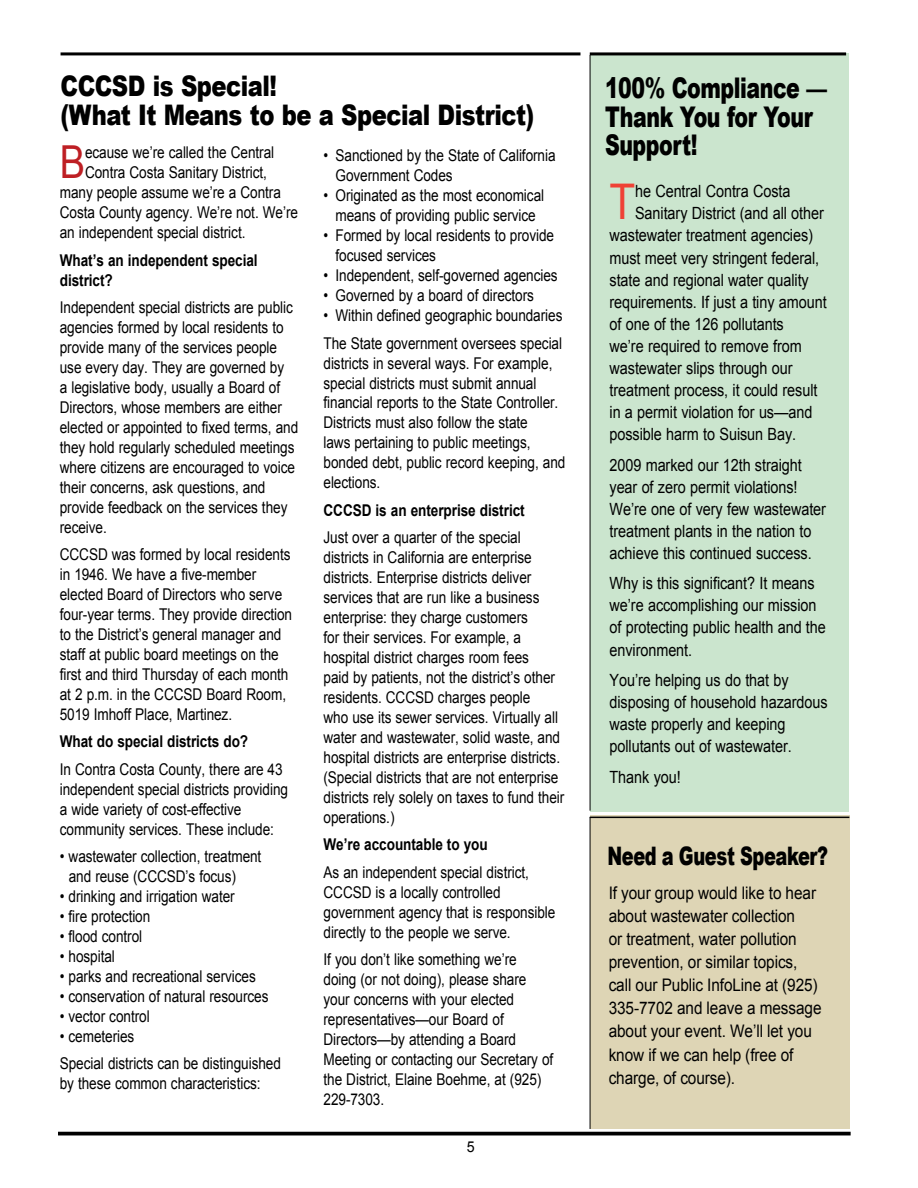
<style>
.page{position:relative;width:918px;height:1188px;background:#fff}
.page>*{position:absolute;margin:0;border:0;box-sizing:border-box;transform-origin:0 0}
.t1{font:49.2px "Arial";color:#ef4135;scale:.86 1}
.t2{font:45.45px "Arial";color:#be1f24;scale:.84 1}
.t3{font:900 28.5px/28.5px "Arial";letter-spacing:-.02em;color:#000;scale:.72 1}
.t4{font:900 28.35px/28.5px "Arial";letter-spacing:-.02em;color:#000;scale:.8 1}
.t5{font:900 25.5px "Arial";letter-spacing:-.02em;color:#000;scale:.7 1}
.t6{font:17.4px/23.1px "Arial";letter-spacing:-.005em;color:#000;scale:.89 1}
.t7{font:16.8px/22px "Arial";letter-spacing:-.005em;color:#000;scale:.86 1}
.t8{font:16.2px/20px "Arial";letter-spacing:-.005em;color:#000;scale:.84 1}
.t9{font:700 16.2px/20px "Arial";letter-spacing:-.005em;color:#000;scale:.84 1}
.t10{font:15px "Arial";color:#000;scale:.95 1}
</style>
<div class="page">
<div style="left:590px;top:816px;width:260px;height:313px;background:#ded5b5"></div>
<div style="left:590px;top:53px;width:259px;height:759px;background:#cbe5ce"></div>
<hr style="left:58px;top:1132px;width:793px;height:3px;background:#000">
<hr style="left:61px;top:52px;width:519px;height:3px;background:#000">
<hr style="left:590px;top:52px;width:256px;height:3px;background:#000">
<hr style="left:590px;top:817px;width:259px;height:1px;background:#000">
<hr style="left:590px;top:55px;width:1px;height:756px;background:#000">
<hr style="left:590px;top:817px;width:1px;height:312px;background:#000">
<h3 class="t4" style="left:61px;top:72px;width:594px">CCCSD is Special!<br>(What It Means to be a Special District)</h3>
<h2 class="t2" style="left:60px;top:137px;width:32px">B</h2>
<p class="t8" style="left:85px;top:143px;width:227px">ecause we’re called the Central</p>
<p class="t8" style="left:336px;top:146px;width:264px;text-indent:-12px">• Sanctioned by the State of California<br>Government Codes</p>
<p class="t8" style="left:324px;top:186px;width:264px;text-align:center">• Originated as the most economical means of providing public service</p>
<p class="t8" style="left:336px;top:226px;width:262px;text-indent:-12px">• Formed by local residents to provide focused services</p>
<p class="t8" style="left:324px;top:266px;width:280px">• Independent, self-governed agencies</p>
<p class="t8" style="left:324px;top:285px;width:252px">• Governed by a board of directors</p>
<p class="t8" style="left:324px;top:302px;width:286px;line-height:27.5px">• Within defined geographic boundaries<br>The State government oversees special</p>
<p class="t8" style="left:324px;top:353px;width:290px">districts in several ways. For example, special districts must submit annual financial reports to the State Controller.<br>Districts must also follow the state<br>laws pertaining to public meetings, bonded debt, public record keeping, and elections.</p>
<p class="t9" style="left:324px;top:500px;width:241px">CCCSD is an enterprise district</p>
<p class="t8" style="left:324px;top:528px;width:288px">Just over a quarter of the special districts in California are enterprise districts. Enterprise districts deliver services that are run like a business enterprise: they charge customers<br>for their services. For example, a hospital district charges room fees<br>paid by patients, not the district’s other residents. CCCSD charges people<br>who use its sewer services. Virtually all water and wastewater, solid waste, and hospital districts are enterprise districts. (Special districts that are not enterprise districts rely solely on taxes to fund their operations.)</p>
<p class="t9" style="left:324px;top:835px;width:197px">We’re accountable to you</p>
<p class="t8" style="left:324px;top:862px;width:277px">As an independent special district, CCCSD is a locally controlled government agency that is responsible directly to the people we serve.</p>
<p class="t8" style="left:324px;top:949px;width:275px">If you don’t like something we’re doing (or not doing), please share your concerns with your elected representatives—our Board of<br>Directors—by attending a Board<br>Meeting or contacting our Secretary of the District, Elaine Boehme, at (925)<br>229-7303.</p>
<p class="t8" style="left:85px;top:163px;width:218px">Contra Costa Sanitary District,</p>
<p class="t8" style="left:60px;top:183px;width:265px">many people assume we’re a Contra</p>
<p class="t8" style="left:60px;top:203px;width:285px">Costa County agency. We’re not. We’re</p>
<p class="t8" style="left:60px;top:222px;width:223px">an independent special district.</p>
<p class="t9" style="left:60px;top:250px;width:237px">What’s an independent special district?</p>
<p class="t8" style="left:60px;top:297px;width:285px">Independent special districts are public agencies formed by local residents to provide many of the services people use every day. They are governed by<br>a legislative body, usually a Board of Directors, whose members are either elected or appointed to fixed terms, and they hold regularly scheduled meetings where citizens are encouraged to voice their concerns, ask questions, and provide feedback on the services they receive.</p>
<p class="t8" style="left:60px;top:544px;width:278px">CCCSD was formed by local residents in 1946. We have a five-member elected Board of Directors who serve four-year terms. They provide direction to the District’s general manager and staff at public board meetings on the first and third Thursday of each month at 2 p.m. in the CCCSD Board Room, 5019 Imhoff Place, Martinez.</p>
<p class="t9" style="left:60px;top:732px;width:226px">What do special districts do?</p>
<p class="t8" style="left:60px;top:759px;width:273px">In Contra Costa County, there are 43 independent special districts providing a wide variety of cost-effective community services. These include:</p>
<p class="t8" style="left:69px;top:846px;width:231px;text-indent:-9px">• wastewater collection, treatment and reuse (CCCSD’s focus)</p>
<p class="t8" style="left:60px;top:886px;width:210px">• drinking and irrigation water</p>
<p class="t8" style="left:60px;top:906px;width:109px">• fire protection</p>
<p class="t8" style="left:60px;top:926px;width:100px">• flood control</p>
<p class="t8" style="left:60px;top:946px;width:67px">• hospital</p>
<p class="t8" style="left:60px;top:966px;width:235px">• parks and recreational services</p>
<p class="t8" style="left:60px;top:986px;width:250px">• conservation of natural resources</p>
<p class="t8" style="left:60px;top:1006px;width:109px">• vector control</p>
<p class="t8" style="left:60px;top:1022px;width:265px;line-height:27.5px">• cemeteries<br>Special districts can be distinguished</p>
<p class="t8" style="left:60px;top:1074px;width:241px">by these common characteristics:</p>
<p class="t10" style="left:467px;top:1138px;width:10px">5</p>
<h3 class="t3" style="left:605px;top:74px;width:310px">100% Compliance —<br>Thank You for Your<br>Support!</h3>
<h1 class="t1" style="left:610px;top:175px;width:31px">T</h1>
<p class="t7" style="left:635px;top:180px;width:182px">he Central Contra Costa</p>
<p class="t7" style="left:635px;top:202px;width:221px">Sanitary District (and all other</p>
<p class="t7" style="left:610px;top:225px;width:238px">wastewater treatment agencies)</p>
<p class="t7" style="left:610px;top:247px;width:245px">must meet very stringent federal,</p>
<p class="t7" style="left:610px;top:269px;width:233px">state and regional water quality</p>
<p class="t7" style="left:610px;top:291px;width:254px">requirements. If just a tiny amount</p>
<p class="t7" style="left:610px;top:313px;width:204px">of one of the 126 pollutants</p>
<p class="t7" style="left:610px;top:335px;width:225px">we’re required to remove from</p>
<p class="t7" style="left:610px;top:357px;width:214px">wastewater slips through our</p>
<p class="t7" style="left:610px;top:379px;width:243px">treatment process, it could result</p>
<p class="t7" style="left:610px;top:401px;width:237px">in a permit violation for us—and</p>
<p class="t7" style="left:610px;top:423px;width:219px">possible harm to Suisun Bay.</p>
<p class="t7" style="left:610px;top:454px;width:253px">2009 marked our 12th straight year of zero permit violations!<br>We’re one of very few wastewater treatment plants in the nation to achieve this continued success.</p>
<p class="t7" style="left:610px;top:572px;width:253px">Why is this significant? It means we’re accomplishing our mission of protecting public health and the environment.</p>
<p class="t7" style="left:610px;top:669px;width:255px">You’re helping us do that by disposing of household hazardous waste properly and keeping pollutants out of wastewater.</p>
<p class="t7" style="left:610px;top:766px;width:84px">Thank you!</p>
<h3 class="t5" style="left:607px;top:841px;width:317px">Need a Guest Speaker?</h3>
<p class="t6" style="left:609px;top:881px;width:241px">If your group would like to hear about wastewater collection<br>or treatment, water pollution prevention, or similar topics, call our Public InfoLine at (925)<br>335-7702 and leave a message about your event. We’ll let you know if we can help (free of charge, of course).</p>
</div>
